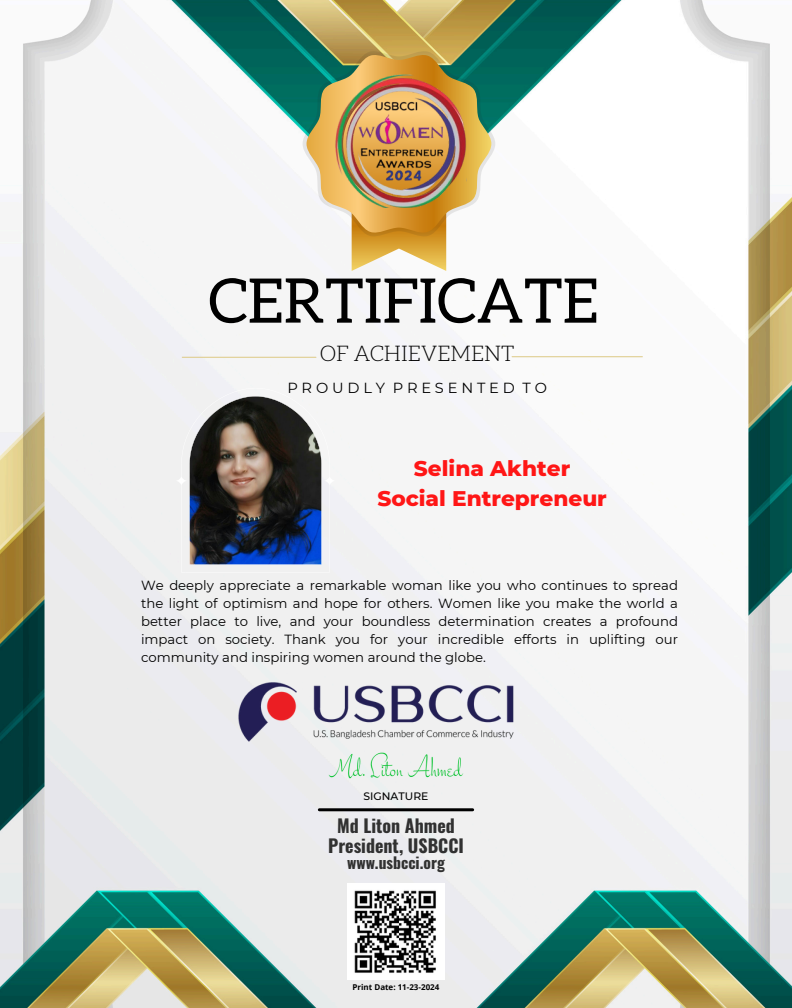
<style>
.page{position:relative;width:792px;height:1008px;background:#fff}
.page>*{position:absolute;margin:0;border:0;box-sizing:border-box;transform-origin:0 0}
.t1{font:61.6px "Aleo";color:#000}
.t2{font:800 21.6px/29.6px "Montserrat";color:#ff1616;text-align:center}
.t3{font:300 21.2px "Aleo";color:#000}
.t4{font:700 18px/19.8px "Oswald";color:#313131;text-align:center}
.t5{font:700 15.6px "Oswald";color:#313131}
.t6{font:14.6px "Montserrat";letter-spacing:.26em;color:#000}
.t7{font:13.2px/18.1px "Montserrat";color:#000;text-align:justify}
.t8{font:500 10.8px "Montserrat";color:#000}
.t9{font:700 8px "Open Sans";color:#000}
</style>
<div class="page">
<img style="left:0;top:0;width:792px;height:1008px">
<svg style="left:303px;top:51px;width:192px;height:188px"></svg>
<svg style="left:307px;top:53px;width:184px;height:182px"></svg>
<svg style="left:340px;top:208px;width:118px;height:63px"></svg>
<svg style="left:176px;top:388px;width:159px;height:185px"></svg>
<img style="left:233px;top:678px;width:287px;height:66px">
<hr style="left:319px;top:808px;width:154px;height:3px;background:#000">
<img style="left:326px;top:744px;width:141px;height:42px">
<hr style="left:512px;top:356px;width:130px;height:1px;background:#ddc985">
<hr style="left:182px;top:357px;width:134px;height:1px;background:#ddc985">
<img style="left:331px;top:74px;width:135px;height:134px">
<img style="left:348px;top:884px;width:96px;height:96px">
<p class="t1" style="left:208px;top:273px;width:392px">CERTIFICATE</p>
<h5 class="t3" style="left:320px;top:344px;width:196px">OF ACHIEVEMENT</h5>
<p class="t6" style="left:287px;top:379px;width:261px">PROUDLY PRESENTED TO</p>
<p class="t2" style="left:377px;top:454px;width:231px">Selina Akhter<br>Social Entrepreneur</p>
<h4 class="t7" style="left:141px;top:576px;width:538px">We deeply appreciate a remarkable woman like you who continues to spread the light of optimism and hope for others. Women like you make the world a better place to live, and your boundless determination creates a profound impact on society. Thank you for your incredible efforts in uplifting our community and inspiring women around the globe.</h4>
<h6 class="t8" style="left:364px;top:790px;width:66px">SIGNATURE</h6>
<p class="t4" style="left:328px;top:815px;width:137px">Md Liton Ahmed<br>President, USBCCI</p>
<p class="t5" style="left:347px;top:850px;width:99px">www.usbcci.org</p>
<p class="t9" style="left:353px;top:982px;width:88px">Print Date: 11-23-2024</p>
</div>
